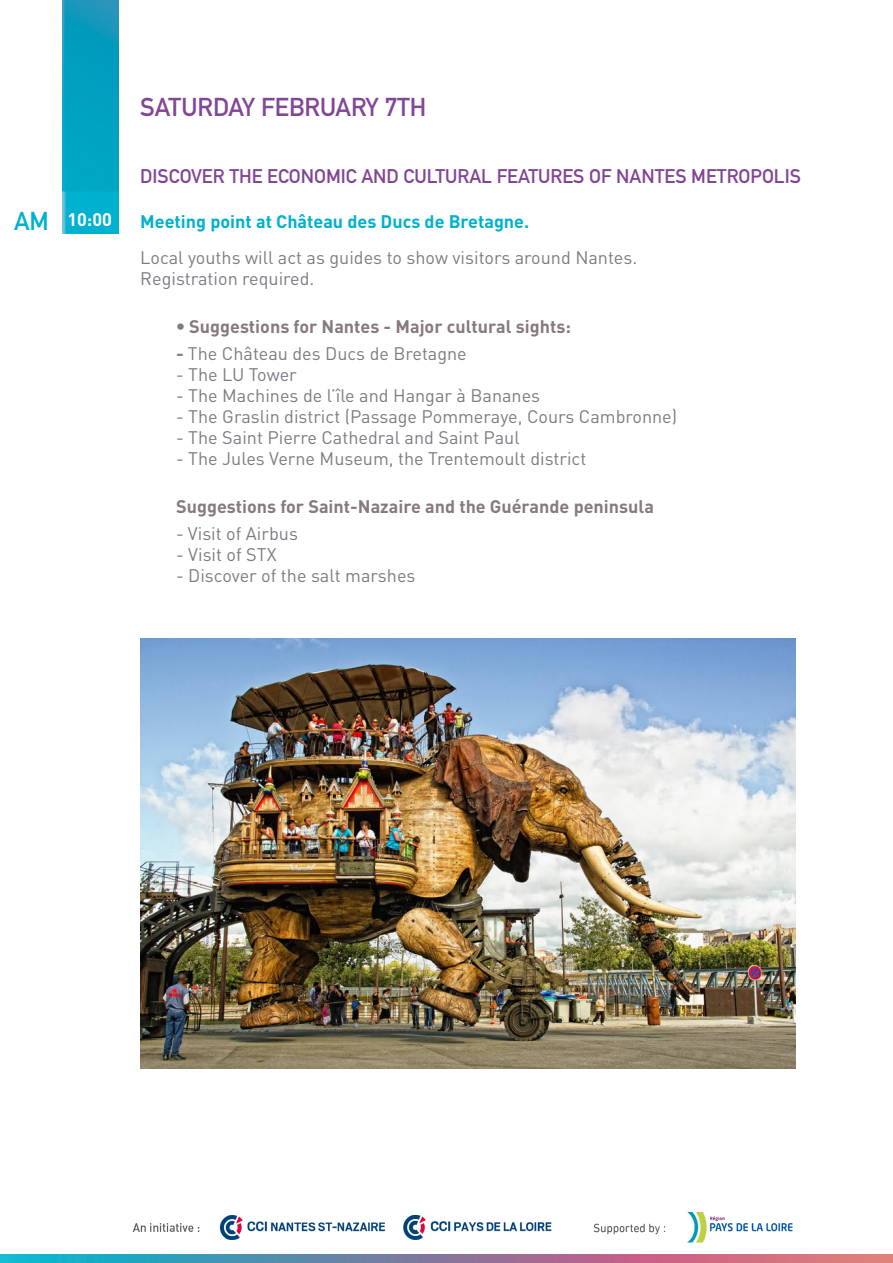
<style>
.page{position:relative;width:893px;height:1263px;background:#fff}
.page>*{position:absolute;margin:0;border:0;box-sizing:border-box;transform-origin:0 0}
.t1{font:25.5px "DIN Mittelschrift Std";color:#824697}
.t2{font:25.5px "DIN Mittelschrift Std";color:#00b1cf}
.t3{font:19.5px "DIN Mittelschrift Std";color:#824596}
.t4{font:18px/36px "DIN Pro";color:#7f7a84}
.t5{font:700 18px "DIN Pro";color:#867a7e}
.t6{font:700 18px "DIN Pro";color:#fff}
.s1{font-weight:700;color:#00b1cf}
.s2{font-family:"Helvetica Neue LT Std";font-weight:200;font-stretch:condensed}
.s3{font-weight:700;color:#867a7e}
</style>
<div class="page">
<svg style="left:0;top:1255px;width:893px;height:8px;background:#81819d"></svg>
<img style="left:63px;top:0;width:55px;height:234px">
<img style="left:141px;top:639px;width:654px;height:429px">
<img style="left:133px;top:1211px;width:660px;height:32px">
<p class="t2" style="left:14px;top:206px;width:36px">AM</p>
<p class="t6" style="left:67px;top:208px;width:46px">10:00</p>
<p class="t1" style="left:140px;top:92px;width:287px">SATURDAY FEBRUARY 7TH</p>
<p class="t3" style="left:140px;top:165px;width:662px">DISCOVER THE ECONOMIC AND CULTURAL FEATURES OF NANTES METROPOLIS</p>
<p class="t4" style="left:140px;top:203px;width:498px"><span class="s1">Meeting point at Château des Ducs de Bretagne.<br></span>Local youths will act as guides to show visitors around Nantes.</p>
<p class="t4" style="left:140px;top:260px;width:176px">Registration required.</p>
<p class="t5" style="left:176px;top:314px;width:396px"><span class="s2">•</span> Suggestions for Nantes - Major cultural sights:</p>
<p class="t4" style="left:176px;top:334px;width:292px"><span class="s3">-</span> The Château des Ducs de Bretagne</p>
<p class="t4" style="left:176px;top:355px;width:122px">- The LU Tower</p>
<p class="t4" style="left:176px;top:376px;width:366px">- The Machines de l’île and Hangar à Bananes</p>
<p class="t4" style="left:176px;top:397px;width:502px">- The Graslin district (Passage Pommeraye, Cours Cambronne)</p>
<p class="t4" style="left:176px;top:418px;width:345px">- The Saint Pierre Cathedral and Saint Paul</p>
<p class="t4" style="left:176px;top:439px;width:412px">- The Jules Verne Museum, the Trentemoult district</p>
<p class="t5" style="left:176px;top:495px;width:479px">Suggestions for Saint-Nazaire and the Guérande peninsula</p>
<p class="t4" style="left:176px;top:515px;width:123px">- Visit of Airbus</p>
<p class="t4" style="left:176px;top:536px;width:102px">- Visit of STX</p>
<p class="t4" style="left:176px;top:557px;width:241px">- Discover of the salt marshes</p>
</div>
